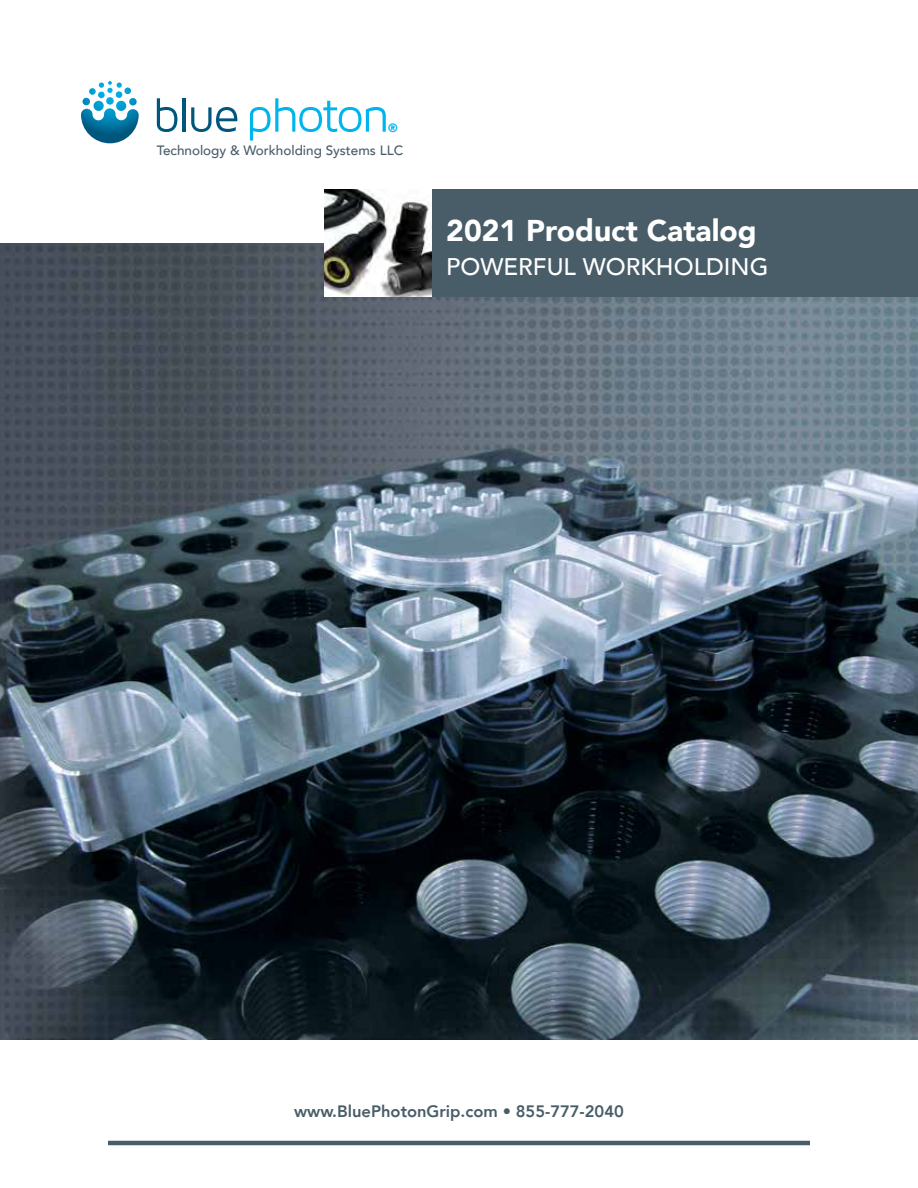
<style>
.page{position:relative;width:918px;height:1188px;background:#fff}
.page>*{position:absolute;margin:0;border:0;box-sizing:border-box;transform-origin:0 0}
.t1{font:900 30px "Avenir";color:#fff}
.t2{font:500 24px "Avenir";color:#fff}
.t3{font:800 16.5px "Avenir";color:#485d68}
.t4{font:500 13.5px "Avenir";color:#485d68}
.t5{font:800 12px "Avenir";color:#00b4ed}
</style>
<div class="page">
<hr style="left:108px;top:1141px;width:702px;height:4px;background:#485d68">
<img style="left:0;top:243px;width:918px;height:796px">
<svg style="left:81px;top:81px;width:58px;height:62px"></svg>
<svg style="left:157px;top:98px;width:20px;height:34px"></svg>
<hr style="left:182px;top:98px;width:4px;height:34px;background:#00567d">
<svg style="left:191px;top:107px;width:46px;height:25px"></svg>
<svg style="left:250px;top:98px;width:136px;height:43px"></svg>
<div style="left:432px;top:189px;width:486px;height:108px;background:#485d68"></div>
<img style="left:324px;top:189px;width:108px;height:108px">
<p class="t5" style="left:388px;top:119px;width:11px">®</p>
<p class="t4" style="left:157px;top:139px;width:248px">Technology &amp; Workholding Systems LLC</p>
<h1 class="t1" style="left:446px;top:205px;width:312px">2021 Product Catalog</h1>
<h2 class="t2" style="left:446px;top:246px;width:324px">POWERFUL WORKHOLDING</h2>
<p class="t3" style="left:294px;top:1098px;width:331px">www.BluePhotonGrip.com • 855-777-2040</p>
</div>
